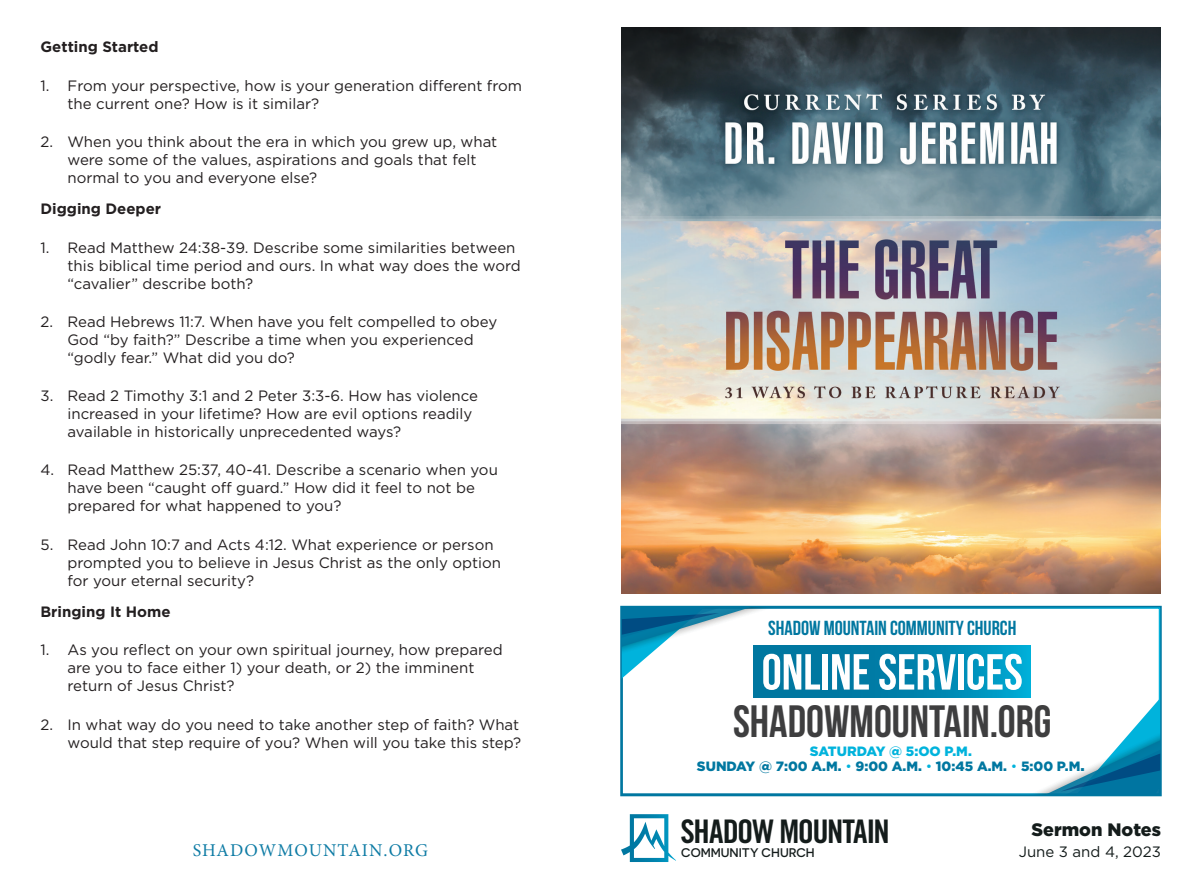
<style>
.page{position:relative;width:1188px;height:891px;background:#fff}
.page>*{position:absolute;margin:0;border:0;box-sizing:border-box;transform-origin:0 0}
.t1{font:700 45.3px "Bebas Neue";color:#3e3e3f}
.t2{font:32.55px "Trade Gothic LT Std Bd Cn 20";letter-spacing:-.04em;color:#141c1b}
.t3{font:700 20.4px "Bebas Neue";color:#0077a0}
.t4{font:18px "Minion Pro";letter-spacing:.05em;color:#0f7ca5}
.t5{font:900 18px "Gotham";color:#141c1b}
.t6{font:15px/18px "Gotham";color:#231f20}
.t7{font:700 15px "Gotham";color:#231f20}
.t8{font:15px "Gotham";color:#141c1b}
.t9{font:900 13.5px/15px "Gotham";color:#0077a0;text-align:center}
.t10{font:500 12.45px "Novecentosanswide";color:#141c1b}
.s1{color:#00b3dc}
.s2{font-weight:400;color:#00b3dc}
.s3{font-size:15px}
</style>
<div class="page">
<img style="left:621px;top:27px;width:540px;height:567px">
<svg style="left:1037px;top:697px;width:122px;height:96px"></svg>
<svg style="left:754px;top:646px;width:277px;height:52px;background:#0088b2"></svg>
<svg style="left:623px;top:609px;width:197px;height:81px"></svg>
<div style="left:822px;top:654px;width:6px;height:36px;background:#fff"></div>
<svg style="left:832px;top:654px;width:37px;height:36px"></svg>
<svg style="left:879px;top:654px;width:77px;height:36px"></svg>
<div style="left:958px;top:654px;width:6px;height:36px;background:#fff"></div>
<svg style="left:967px;top:654px;width:55px;height:36px"></svg>
<div style="left:620px;top:606px;width:542px;height:190px;border:2px solid #0077a0"></div>
<svg style="left:621px;top:814px;width:55px;height:48px"></svg>
<p class="t7" style="left:40px;top:37px;width:120px">Getting Started</p>
<p class="t6" style="left:68px;top:76px;width:456px;text-indent:-27px">1. From your perspective, how is your generation different from the current one? How is it similar?</p>
<p class="t6" style="left:68px;top:132px;width:431px;text-indent:-27px">2. When you think about the era in which you grew up, what were some of the values, aspirations and goals that felt normal to you and everyone else?</p>
<p class="t7" style="left:40px;top:199px;width:122px">Digging Deeper</p>
<p class="t6" style="left:68px;top:238px;width:455px;text-indent:-27px">1. Read Matthew 24:38-39. Describe some similarities between this biblical time period and ours. In what way does the word “cavalier” describe both?</p>
<p class="t6" style="left:68px;top:312px;width:431px;text-indent:-27px">2. Read Hebrews 11:7. When have you felt compelled to obey<br>God “by faith?” Describe a time when you experienced “godly fear.” What did you do?</p>
<p class="t6" style="left:68px;top:387px;width:412px;text-indent:-27px">3. Read 2 Timothy 3:1 and 2 Peter 3:3-6. How has violence increased in your lifetime? How are evil options readily available in historically unprecedented ways?</p>
<p class="t6" style="left:68px;top:461px;width:432px;text-indent:-27px">4. Read Matthew 25:37, 40-41. Describe a scenario when you have been “caught off guard.” How did it feel to not be prepared for what happened to you?</p>
<p class="t6" style="left:68px;top:535px;width:435px;text-indent:-27px">5. Read John 10:7 and Acts 4:12. What experience or person prompted you to believe in Jesus Christ as the only option for your eternal security?</p>
<p class="t7" style="left:40px;top:602px;width:132px">Bringing It Home</p>
<p class="t6" style="left:68px;top:641px;width:437px;text-indent:-27px">1. As you reflect on your own spiritual journey, how prepared are you to face either 1) your death, or 2) the imminent return of Jesus Christ?</p>
<p class="t6" style="left:40px;top:715px;width:482px;text-align:right">2. In what way do you need to take another step of faith? What would that step require of you? When will you take this step?</p>
<p class="t4" style="left:193px;top:838px;width:237px">SHADOWMOUNTAIN.ORG</p>
<h3 class="t3" style="left:768px;top:617px;width:250px">SHADOW MOUNTAIN COMMUNITY CHURCH</h3>
<h1 class="t1" style="left:733px;top:696px;width:320px">SHADOWMOUNTAIN.ORG</h1>
<p class="t9" style="left:697px;top:743px;width:389px"><span class="s1">SATURDAY @ 5:OO P.M.<br></span>SUNDAY @ 7:00 A.M. <span class="s2">•</span> 9:00 A.M. <span class="s2">•</span> 10:45 A.M. <span class="s2">•</span> 5:00 P.M<span class="s3">.</span></p>
<h2 class="t2" style="left:680px;top:812px;width:211px">SHADOW MOUNTAIN</h2>
<p class="t10" style="left:681px;top:845px;width:135px">COMMUNITY CHURCH</p>
<p class="t5" style="left:1032px;top:817px;width:131px">Sermon Notes</p>
<p class="t8" style="left:1019px;top:842px;width:144px">June 3 and 4, 2023</p>
</div>
